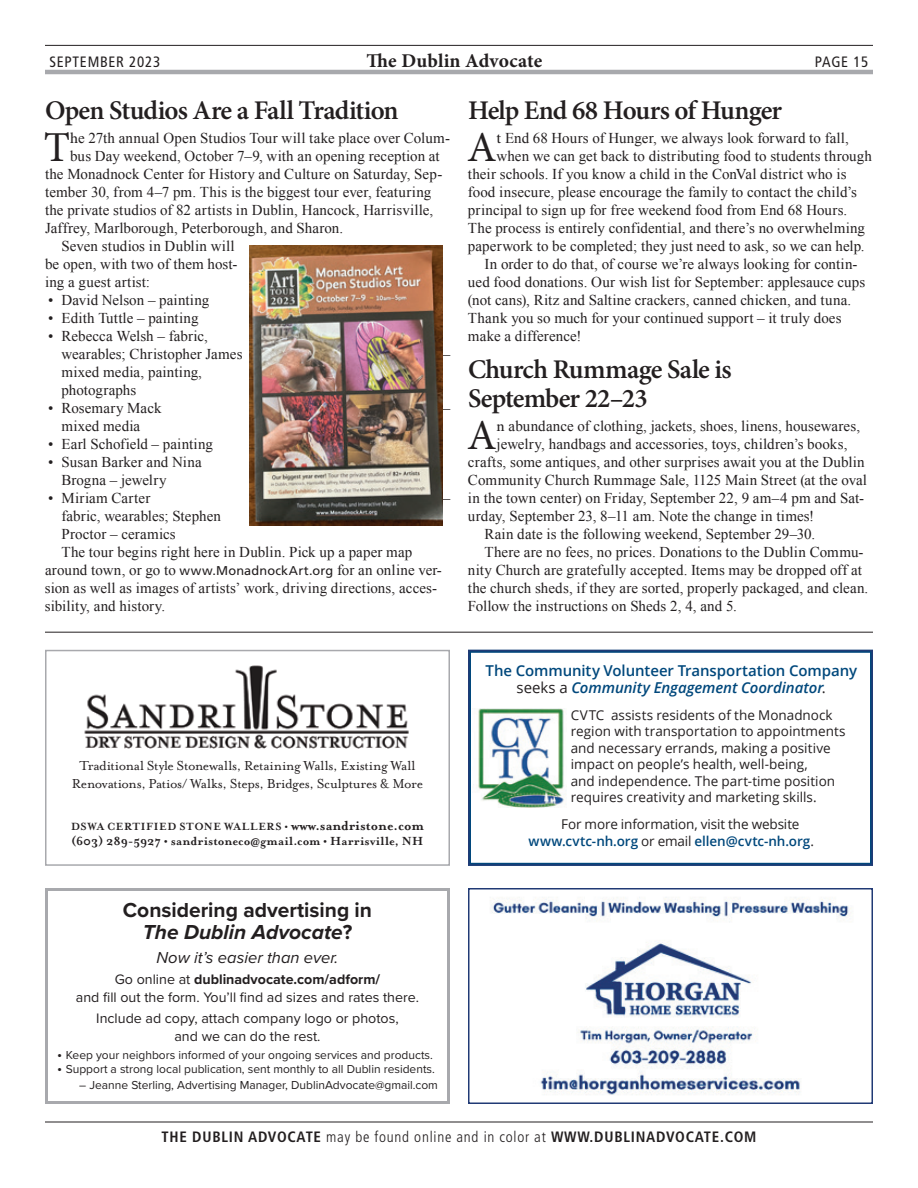
<style>
.page{position:relative;width:918px;height:1188px;background:#fff}
.page>*{position:absolute;margin:0;border:0;box-sizing:border-box;transform-origin:0 0}
.t1{font:42.75px "Minion Pro";color:#231f20}
.t2{font:600 27px/28.5px "Minion Pro";letter-spacing:-.03em;color:#231f20}
.t3{font:700 21px/22.5px "Proxima Nova";color:#231f20;text-align:center}
.t4{font:700 19.5px "Minion Pro";letter-spacing:.01em;color:#231f20}
.t5{font:italic 16.5px "Proxima Nova";color:#231f20}
.t6{font:15px/18px "Times New Roman";letter-spacing:.005em;color:#231f20}
.t7{font:15px/18px "Mrs Eaves OT";letter-spacing:-.015em;color:#231f20;text-align:center}
.t8{font:600 15px/16.5px "Open Sans";letter-spacing:-.005em;color:#01487c;text-align:center}
.t9{font:700 condensed 15px "Frutiger LT Std";letter-spacing:.05em;color:#231f20}
.t10{font:condensed 15px "Frutiger LT Std";letter-spacing:.05em;color:#231f20}
.t11{font:14.25px/18px "Proxima Nova";color:#231f20;text-align:center}
.t12{font:13.5px/16.5px "Open Sans";color:#231f20}
.t13{font:700 13.5px "Mrs Eaves OT";letter-spacing:.005em;color:#231f20}
.t14{font:12px "Proxima Nova";color:#231f20}
.t15{font:700 12px "Mrs Eaves OT";letter-spacing:.04em;color:#231f20}
.s1{font-family:"Minion Pro";font-weight:500}
.s2{font-family:"Frutiger LT Std";font-size:12.75px}
.s3{font-size:15px}
.s4{font-weight:400;color:#231f20}
.s5{font-style:italic}
.s6{font-weight:600;color:#01487c}
.s7{font-weight:700}
.s8{font-size:14.25px}
.s9{font-weight:300}
</style>
<div class="page">
<hr style="left:45px;top:45px;width:828px;height:1px;background:#231f20">
<hr style="left:45px;top:70px;width:828px;height:4px;background:#a8a9ad">
<hr style="left:45px;top:1122px;width:828px;height:1px;background:#231f20">
<img style="left:490px;top:897px;width:361px;height:198px">
<div style="left:468px;top:888px;width:405px;height:216px;border:2px solid #213a75"></div>
<img style="left:473px;top:708px;width:93px;height:99px">
<div style="left:468px;top:650px;width:405px;height:216px;border:2px solid #213a75"></div>
<div style="left:45px;top:888px;width:405px;height:216px;border:3px solid #a8a9ad"></div>
<img style="left:249px;top:246px;width:194px;height:280px">
<hr style="left:45px;top:632px;width:828px;height:1px;background:#231f20">
<img style="left:84px;top:665px;width:325px;height:83px">
<div style="left:45px;top:650px;width:405px;height:216px;border:2px solid #a8a9ad"></div>
<p class="t10" style="left:50px;top:53px;width:112px">SEPTEMBER 2023</p>
<h3 class="t4" style="left:367px;top:47px;width:177px">The Dublin Advocate</h3>
<p class="t10" style="left:815px;top:53px;width:55px">PAGE 15</p>
<h2 class="t2" style="left:45px;top:96px;width:355px">Open Studios Are a Fall Tradition</h2>
<h1 class="t1" style="left:44px;top:118px;width:28px">T</h1>
<p class="t6" style="left:70px;top:128px;width:381px"><span class="s1">h</span>e 27th annual Open Studios Tour will take place over Colum-</p>
<p class="t6" style="left:70px;top:146px;width:371px">bus Day weekend, October 7–9, with an opening reception at</p>
<p class="t6" style="left:45px;top:164px;width:399px">the Monadnock Center for History and Culture on Saturday, Sep-</p>
<p class="t6" style="left:45px;top:182px;width:388px">tember 30, from 4–7 pm. This is the biggest tour ever, featuring</p>
<p class="t6" style="left:45px;top:200px;width:390px">the private studios of 82 artists in Dublin, Hancock, Harrisville,</p>
<p class="t6" style="left:45px;top:218px;width:300px">Jaffrey, Marlborough, Peterborough, and Sharon.</p>
<p class="t6" style="left:62px;top:236px;width:175px">Seven studios in Dublin will</p>
<p class="t6" style="left:45px;top:254px;width:194px">be open, with two of them host-</p>
<p class="t6" style="left:45px;top:272px;width:107px">ing a guest artist:</p>
<p class="t6" style="left:48px;top:290px;width:163px">• David Nelson – painting</p>
<p class="t6" style="left:48px;top:308px;width:152px">• Edith Tuttle – painting</p>
<p class="t6" style="left:62px;top:326px;width:183px;text-indent:-14px">• Rebecca Welsh – fabric, wearables; Christopher James</p>
<p class="t6" style="left:443px;top:344px;width:9px">–</p>
<p class="t6" style="left:62px;top:362px;width:142px">mixed media, painting, photographs</p>
<p class="t6" style="left:48px;top:398px;width:115px">• Rosemary Mack</p>
<p class="t6" style="left:443px;top:398px;width:9px">–</p>
<p class="t6" style="left:62px;top:416px;width:80px">mixed media</p>
<p class="t6" style="left:48px;top:434px;width:167px">• Earl Schofield – painting</p>
<p class="t6" style="left:62px;top:452px;width:142px;text-indent:-14px">• Susan Barker and Nina<br>Brogna – jewelry</p>
<p class="t6" style="left:48px;top:488px;width:104px">• Miriam Carter</p>
<p class="t6" style="left:443px;top:488px;width:9px">–</p>
<p class="t6" style="left:62px;top:506px;width:161px">fabric, wearables; Stephen</p>
<p class="t6" style="left:62px;top:524px;width:116px">Proctor – ceramics</p>
<p class="t6" style="left:62px;top:542px;width:352px">The tour begins right here in Dublin. Pick up a paper map</p>
<p class="t6" style="left:45px;top:560px;width:398px">around town, or go to <span class="s2">www.MonadnockArt.org</span> for an online ver-</p>
<p class="t6" style="left:45px;top:578px;width:394px">sion as well as images of artists’ work, driving directions, acces-</p>
<p class="t6" style="left:45px;top:596px;width:122px">sibility, and history.</p>
<h2 class="t2" style="left:468px;top:96px;width:316px">Help End 68 Hours of Hunger</h2>
<h1 class="t1" style="left:467px;top:118px;width:31px">A</h1>
<p class="t6" style="left:497px;top:128px;width:354px"><span class="s1">t</span> End 68 Hours of Hunger, we always look forward to fall,</p>
<p class="t6" style="left:497px;top:146px;width:377px">when we can get back to distributing food to students through</p>
<p class="t6" style="left:468px;top:164px;width:380px">their schools. If you know a child in the ConVal district who is</p>
<p class="t6" style="left:468px;top:182px;width:390px">food insecure, please encourage the family to contact the child’s</p>
<p class="t6" style="left:468px;top:200px;width:381px">principal to sign up for free weekend food from End 68 Hours.</p>
<p class="t6" style="left:468px;top:218px;width:399px">The process is entirely confidential, and there’s no overwhelming</p>
<p class="t6" style="left:468px;top:236px;width:398px">paperwork to be completed; they just need to ask, so we can help.</p>
<p class="t6" style="left:484px;top:254px;width:375px">In order to do that, of course we’re always looking for contin-</p>
<p class="t6" style="left:468px;top:272px;width:399px">ued food donations. Our wish list for September: applesauce cups</p>
<p class="t6" style="left:468px;top:290px;width:385px">(not cans), Ritz and Saltine crackers, canned chicken, and tuna.</p>
<p class="t6" style="left:468px;top:308px;width:375px">Thank you so much for your continued support – it truly does</p>
<p class="t6" style="left:468px;top:326px;width:115px">make a difference!</p>
<h2 class="t2" style="left:468px;top:355px;width:265px">Church Rummage Sale is<br>September 22–23</h2>
<h1 class="t1" style="left:467px;top:406px;width:31px">A</h1>
<p class="t6" style="left:497px;top:416px;width:365px"><span class="s1">n</span> abundance of clothing, jackets, shoes, linens, housewares,</p>
<p class="t6" style="left:497px;top:434px;width:352px">jewelry, handbags and accessories, toys, children’s books,</p>
<p class="t6" style="left:468px;top:452px;width:398px">crafts, some antiques, and other surprises await you at the Dublin</p>
<p class="t6" style="left:468px;top:470px;width:401px">Community Church Rummage Sale, 1125 Main Street (at the oval</p>
<p class="t6" style="left:468px;top:488px;width:398px">in the town center) on Friday, September 22, 9 am–4 pm and Sat-</p>
<p class="t6" style="left:468px;top:506px;width:348px">urday, September 23, 8–11 am. Note the change in times!</p>
<p class="t6" style="left:484px;top:524px;width:332px">Rain date is the following weekend, September 29–30.</p>
<p class="t6" style="left:484px;top:542px;width:381px">There are no fees, no prices. Donations to the Dublin Commu-</p>
<p class="t6" style="left:468px;top:560px;width:396px">nity Church are gratefully accepted. Items may be dropped off at</p>
<p class="t6" style="left:468px;top:578px;width:402px">the church sheds, if they are sorted, properly packaged, and clean.</p>
<p class="t6" style="left:468px;top:596px;width:270px">Follow the instructions on Sheds 2, 4, and 5.</p>
<p class="t7" style="left:72px;top:757px;width:353px">Traditional Style Stonewalls, Retaining Walls, Existing Wall<br>Renovations, Patios/ Walks, Steps, Bridges, Sculptures &amp; More</p>
<p class="t15" style="left:71px;top:820px;width:354px">DSWA CERTIFIED STONE WALLERS • <span class="s3">www.sandristone.com</span></p>
<p class="t13" style="left:72px;top:834px;width:353px">(603) 289-5927 • sandristoneco@gmail.com • Harrisville, NH</p>
<p class="t8" style="left:485px;top:662px;width:373px">The Community Volunteer Transportation Company <span class="s4">seeks a</span> <span class="s5">Community Engagement Coordinator</span><span class="s4">.</span></p>
<p class="t12" style="left:571px;top:706px;width:276px">CVTC assists residents of the Monadnock region with transportation to appointments and necessary errands, making a positive impact on people’s health, well-being,<br>and independence. The part-time position requires creativity and marketing skills.</p>
<p class="t12" style="left:529px;top:816px;width:287px;text-indent:32px">For more information, visit the website <span class="s6">www.cvtc-nh.org</span> or email <span class="s6">ellen@cvtc-nh.org</span>.</p>
<h3 class="t3" style="left:123px;top:898px;width:251px">Considering advertising in<br><span class="s5">The Dublin Advocate</span>?</h3>
<p class="t5" style="left:157px;top:945px;width:183px">Now it’s easier than ever.</p>
<p class="t11" style="left:76px;top:970px;width:345px">Go online at <span class="s7">dublinadvocate.com/adform/<br></span>and fill out the form. You’ll find ad sizes and rates there.</p>
<p class="t11" style="left:96px;top:1009px;width:304px">Include ad copy, attach company logo or photos, and we can do the rest.</p>
<p class="t14" style="left:57px;top:1046px;width:377px"><span class="s8">•</span> Keep your neighbors informed of your ongoing services and products.</p>
<p class="t14" style="left:57px;top:1060px;width:379px"><span class="s8">•</span> Support a strong local publication, sent monthly to all Dublin residents.</p>
<p class="t14" style="left:79px;top:1076px;width:360px">– Jeanne Sterling, Advertising Manager, DublinAdvocate@gmail.com</p>
<p class="t9" style="left:161px;top:1128px;width:597px">THE DUBLIN ADVOCATE <span class="s9">may be found online and in color at</span> WWW.DUBLINADVOCATE.COM</p>
</div>
